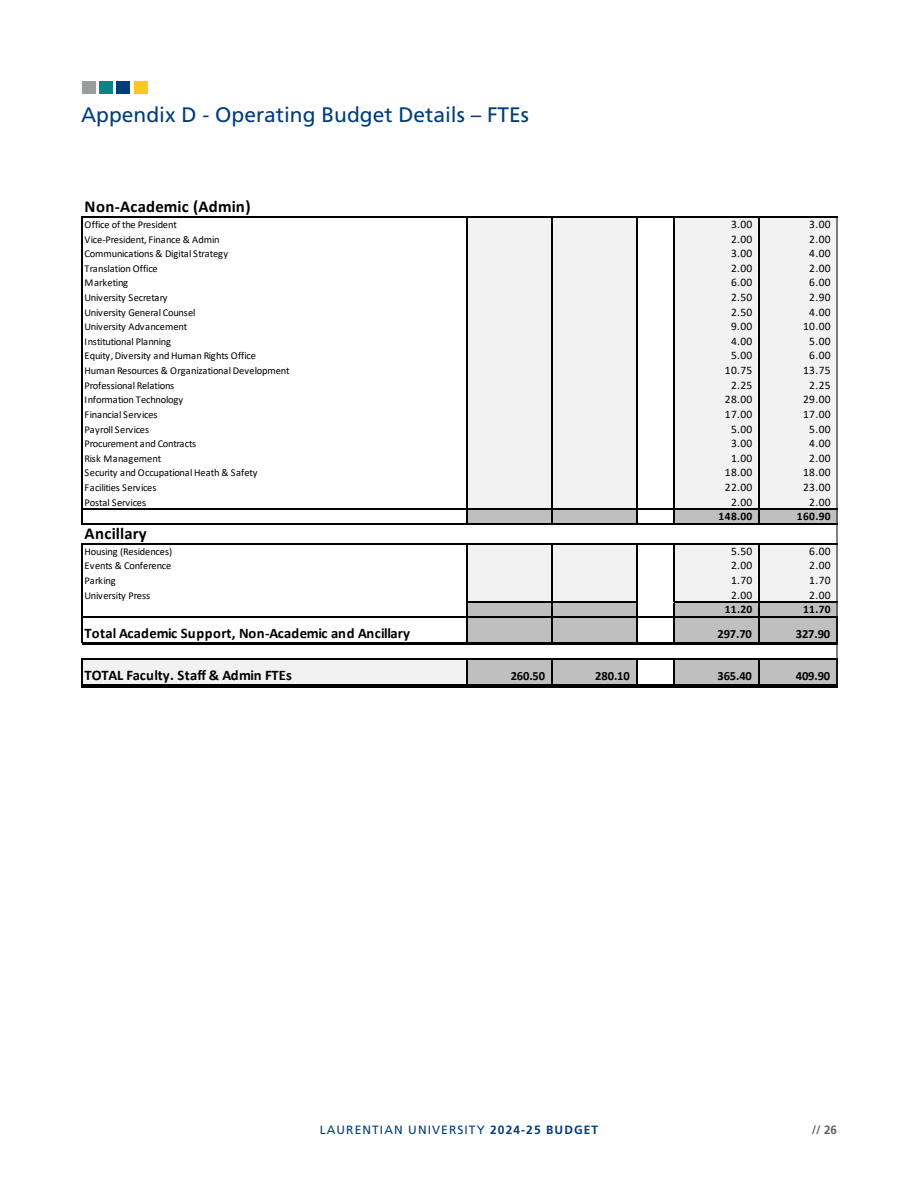
<style>
.page{position:relative;width:918px;height:1188px;background:#fff}
.page>*{position:absolute;margin:0;border:0;box-sizing:border-box;transform-origin:0 0}
.t1{font:21px "Frutiger LT Std";color:#013d7d}
.t2{font:700 16.65px "Calibri";letter-spacing:.02em;color:#000}
.t3{font:700 14.55px "Calibri";letter-spacing:.005em;color:#000}
.t4{font:700 12.6px "Calibri";letter-spacing:-.005em;color:#000}
.t5{font:12px "Frutiger LT Std";letter-spacing:.09em;color:#013d7d}
.t6{font:700 12px "Frutiger LT Std";color:#5f5f62}
.t7{font:11.55px "Calibri";letter-spacing:.04em;color:#000}
.t8{font:700 11.55px "Calibri";letter-spacing:.04em;color:#000}
.t9{font:10.5px "Calibri";letter-spacing:-.025em;color:#000}
.t10{font:10.5px "Calibri";color:#000}
.t11{font:10.5px "Calibri";letter-spacing:-.005em;color:#000}
.s1{font-weight:700}
</style>
<div class="page">
<div style="left:134px;top:81px;width:14px;height:13px;background:#fec527"></div>
<div style="left:117px;top:81px;width:13px;height:13px;background:#013d7d"></div>
<div style="left:82px;top:81px;width:13px;height:13px;background:#9b9ca0"></div>
<div style="left:99px;top:81px;width:14px;height:13px;background:#128087"></div>
<div style="left:467px;top:216px;width:170px;height:294px;background:#f2f2f2"></div>
<div style="left:674px;top:216px;width:164px;height:294px;background:#f2f2f2"></div>
<div style="left:467px;top:509px;width:170px;height:15px;background:#bfbfbf"></div>
<div style="left:674px;top:509px;width:164px;height:15px;background:#bfbfbf"></div>
<div style="left:467px;top:543px;width:170px;height:60px;background:#f2f2f2"></div>
<div style="left:674px;top:543px;width:164px;height:60px;background:#f2f2f2"></div>
<div style="left:467px;top:602px;width:170px;height:15px;background:#bfbfbf"></div>
<div style="left:674px;top:602px;width:164px;height:15px;background:#bfbfbf"></div>
<div style="left:467px;top:616px;width:170px;height:29px;background:#bfbfbf"></div>
<div style="left:674px;top:616px;width:164px;height:29px;background:#bfbfbf"></div>
<div style="left:83px;top:658px;width:385px;height:28px;background:#f2f2f2"></div>
<div style="left:467px;top:658px;width:170px;height:28px;background:#bfbfbf"></div>
<div style="left:674px;top:658px;width:164px;height:28px;background:#bfbfbf"></div>
<div style="left:83px;top:685px;width:755px;height:90px;background:#fff"></div>
<hr style="left:83px;top:509px;width:384px;height:1px;background:#000">
<hr style="left:467px;top:217px;width:1px;height:292px;background:#000">
<hr style="left:551px;top:217px;width:1px;height:292px;background:#000">
<hr style="left:467px;top:509px;width:169px;height:1px;background:#000">
<hr style="left:637px;top:509px;width:37px;height:1px;background:#000">
<hr style="left:674px;top:217px;width:1px;height:292px;background:#000">
<hr style="left:758px;top:217px;width:1px;height:292px;background:#000">
<hr style="left:82px;top:216px;width:1px;height:308px;background:#000">
<svg style="left:467px;top:510px;width:1px;height:13px"></svg>
<svg style="left:551px;top:510px;width:1px;height:13px"></svg>
<hr style="left:636px;top:217px;width:1px;height:307px;background:#000">
<svg style="left:674px;top:510px;width:1px;height:13px"></svg>
<svg style="left:758px;top:510px;width:1px;height:13px"></svg>
<hr style="left:467px;top:544px;width:1px;height:58px;background:#000">
<hr style="left:551px;top:544px;width:1px;height:58px;background:#000">
<hr style="left:467px;top:602px;width:169px;height:1px;background:#000">
<hr style="left:674px;top:544px;width:1px;height:58px;background:#000">
<hr style="left:758px;top:544px;width:1px;height:58px;background:#000">
<hr style="left:82px;top:543px;width:1px;height:99px;background:#000">
<hr style="left:467px;top:603px;width:1px;height:39px;background:#000">
<hr style="left:551px;top:603px;width:1px;height:39px;background:#000">
<hr style="left:636px;top:544px;width:1px;height:98px;background:#000">
<hr style="left:674px;top:603px;width:1px;height:39px;background:#000">
<hr style="left:758px;top:603px;width:1px;height:39px;background:#000">
<svg style="left:82px;top:658px;width:1px;height:29px"></svg>
<svg style="left:467px;top:659px;width:1px;height:25px"></svg>
<svg style="left:551px;top:659px;width:1px;height:25px"></svg>
<svg style="left:636px;top:659px;width:1px;height:25px"></svg>
<svg style="left:674px;top:659px;width:1px;height:25px"></svg>
<svg style="left:758px;top:659px;width:1px;height:25px"></svg>
<hr style="left:83px;top:216px;width:755px;height:1px;background:#000">
<hr style="left:674px;top:509px;width:164px;height:1px;background:#000">
<hr style="left:83px;top:523px;width:755px;height:1px;background:#000">
<hr style="left:83px;top:543px;width:755px;height:1px;background:#000">
<hr style="left:674px;top:602px;width:164px;height:1px;background:#000">
<hr style="left:83px;top:616px;width:755px;height:1px;background:#000">
<hr style="left:82px;top:642px;width:756px;height:3px;background:#000">
<hr style="left:83px;top:658px;width:755px;height:1px;background:#000">
<hr style="left:83px;top:684px;width:753px;height:1px;background:#000">
<hr style="left:83px;top:686px;width:753px;height:1px;background:#000">
<hr style="left:836px;top:217px;width:2px;height:470px;background:#231f20">
<p class="t1" style="left:81px;top:102px;width:450px">Appendix D - Operating Budget Details – FTEs</p>
<p class="t2" style="left:85px;top:195px;width:167px">Non-Academic (Admin)</p>
<p class="t9" style="left:85px;top:217px;width:94px">Office of the President</p>
<p class="t7" style="left:731px;top:216px;width:23px">3.00</p>
<p class="t7" style="left:809px;top:216px;width:23px">3.00</p>
<p class="t9" style="left:85px;top:232px;width:136px">Vice-President, Finance &amp; Admin</p>
<p class="t7" style="left:731px;top:231px;width:23px">2.00</p>
<p class="t7" style="left:809px;top:231px;width:23px">2.00</p>
<p class="t9" style="left:85px;top:246px;width:145px">Communications &amp; Digital Strategy</p>
<p class="t7" style="left:731px;top:245px;width:23px">3.00</p>
<p class="t7" style="left:809px;top:245px;width:23px">4.00</p>
<p class="t9" style="left:85px;top:261px;width:75px">Translation Office</p>
<p class="t7" style="left:731px;top:260px;width:23px">2.00</p>
<p class="t7" style="left:809px;top:260px;width:23px">2.00</p>
<p class="t9" style="left:85px;top:276px;width:45px">Marketing</p>
<p class="t7" style="left:731px;top:275px;width:23px">6.00</p>
<p class="t7" style="left:809px;top:275px;width:23px">6.00</p>
<p class="t9" style="left:85px;top:290px;width:85px">University Secretary</p>
<p class="t7" style="left:731px;top:289px;width:23px">2.50</p>
<p class="t7" style="left:809px;top:289px;width:23px">2.90</p>
<p class="t9" style="left:85px;top:305px;width:112px">University General Counsel</p>
<p class="t7" style="left:731px;top:304px;width:23px">2.50</p>
<p class="t7" style="left:809px;top:304px;width:23px">4.00</p>
<p class="t9" style="left:85px;top:319px;width:104px">University Advancement</p>
<p class="t7" style="left:731px;top:318px;width:23px">9.00</p>
<p class="t7" style="left:803px;top:318px;width:29px">10.00</p>
<p class="t9" style="left:85px;top:334px;width:88px">Institutional Planning</p>
<p class="t7" style="left:731px;top:333px;width:23px">4.00</p>
<p class="t7" style="left:809px;top:333px;width:23px">5.00</p>
<p class="t9" style="left:85px;top:349px;width:173px">Equity, Diversity and Human Rights Office</p>
<p class="t7" style="left:731px;top:348px;width:23px">5.00</p>
<p class="t7" style="left:809px;top:348px;width:23px">6.00</p>
<p class="t9" style="left:85px;top:363px;width:207px">Human Resources &amp; Organizational Development</p>
<p class="t7" style="left:725px;top:362px;width:29px">10.75</p>
<p class="t7" style="left:803px;top:362px;width:29px">13.75</p>
<p class="t9" style="left:85px;top:378px;width:91px">Professional Relations</p>
<p class="t7" style="left:731px;top:377px;width:23px">2.25</p>
<p class="t7" style="left:809px;top:377px;width:23px">2.25</p>
<p class="t9" style="left:85px;top:393px;width:100px">Information Technology</p>
<p class="t7" style="left:725px;top:391px;width:29px">28.00</p>
<p class="t7" style="left:803px;top:391px;width:29px">29.00</p>
<p class="t9" style="left:85px;top:407px;width:75px">Financial Services</p>
<p class="t7" style="left:725px;top:406px;width:29px">17.00</p>
<p class="t7" style="left:803px;top:406px;width:29px">17.00</p>
<p class="t9" style="left:85px;top:422px;width:66px">Payroll Services</p>
<p class="t7" style="left:731px;top:421px;width:23px">5.00</p>
<p class="t7" style="left:809px;top:421px;width:23px">5.00</p>
<p class="t9" style="left:85px;top:436px;width:113px">Procurement and Contracts</p>
<p class="t7" style="left:731px;top:435px;width:23px">3.00</p>
<p class="t7" style="left:809px;top:435px;width:23px">4.00</p>
<p class="t10" style="left:85px;top:451px;width:78px">Risk Management</p>
<p class="t7" style="left:731px;top:450px;width:23px">1.00</p>
<p class="t7" style="left:809px;top:450px;width:23px">2.00</p>
<p class="t9" style="left:85px;top:466px;width:174px">Security and Occupational Heath &amp; Safety</p>
<p class="t7" style="left:725px;top:465px;width:29px">18.00</p>
<p class="t7" style="left:803px;top:465px;width:29px">18.00</p>
<p class="t9" style="left:85px;top:480px;width:73px">Facilities Services</p>
<p class="t7" style="left:725px;top:479px;width:29px">22.00</p>
<p class="t7" style="left:803px;top:479px;width:29px">23.00</p>
<p class="t11" style="left:85px;top:495px;width:63px">Postal Services</p>
<p class="t7" style="left:731px;top:494px;width:23px">2.00</p>
<p class="t7" style="left:809px;top:494px;width:23px">2.00</p>
<p class="t8" style="left:718px;top:508px;width:36px">148.00</p>
<p class="t8" style="left:797px;top:508px;width:36px">160.90</p>
<p class="t2" style="left:85px;top:522px;width:64px">Ancillary</p>
<p class="t9" style="left:85px;top:544px;width:89px">Housing (Residences)</p>
<p class="t7" style="left:731px;top:543px;width:23px">5.50</p>
<p class="t7" style="left:809px;top:543px;width:23px">6.00</p>
<p class="t9" style="left:85px;top:559px;width:88px">Events &amp; Conference</p>
<p class="t7" style="left:731px;top:558px;width:23px">2.00</p>
<p class="t7" style="left:809px;top:558px;width:23px">2.00</p>
<p class="t9" style="left:85px;top:573px;width:33px">Parking</p>
<p class="t7" style="left:731px;top:572px;width:23px">1.70</p>
<p class="t7" style="left:809px;top:572px;width:23px">1.70</p>
<p class="t9" style="left:85px;top:588px;width:67px">University Press</p>
<p class="t7" style="left:731px;top:587px;width:23px">2.00</p>
<p class="t7" style="left:809px;top:587px;width:23px">2.00</p>
<p class="t8" style="left:725px;top:601px;width:29px">11.20</p>
<p class="t8" style="left:803px;top:601px;width:29px">11.70</p>
<p class="t3" style="left:85px;top:623px;width:327px">Total Academic Support, Non-Academic and Ancillary</p>
<p class="t4" style="left:717px;top:625px;width:36px">297.70</p>
<p class="t4" style="left:796px;top:625px;width:36px">327.90</p>
<p class="t3" style="left:85px;top:665px;width:209px">TOTAL Faculty. Staff &amp; Admin FTEs</p>
<p class="t4" style="left:511px;top:667px;width:36px">260.50</p>
<p class="t4" style="left:595px;top:667px;width:36px">280.10</p>
<p class="t4" style="left:717px;top:667px;width:36px">365.40</p>
<p class="t4" style="left:796px;top:667px;width:36px">409.90</p>
<p class="t5" style="left:320px;top:1123px;width:280px">LAURENTIAN UNIVERSITY <span class="s1">2024-25 BUDGET</span></p>
<p class="t6" style="left:812px;top:1123px;width:27px">// 26</p>
</div>
